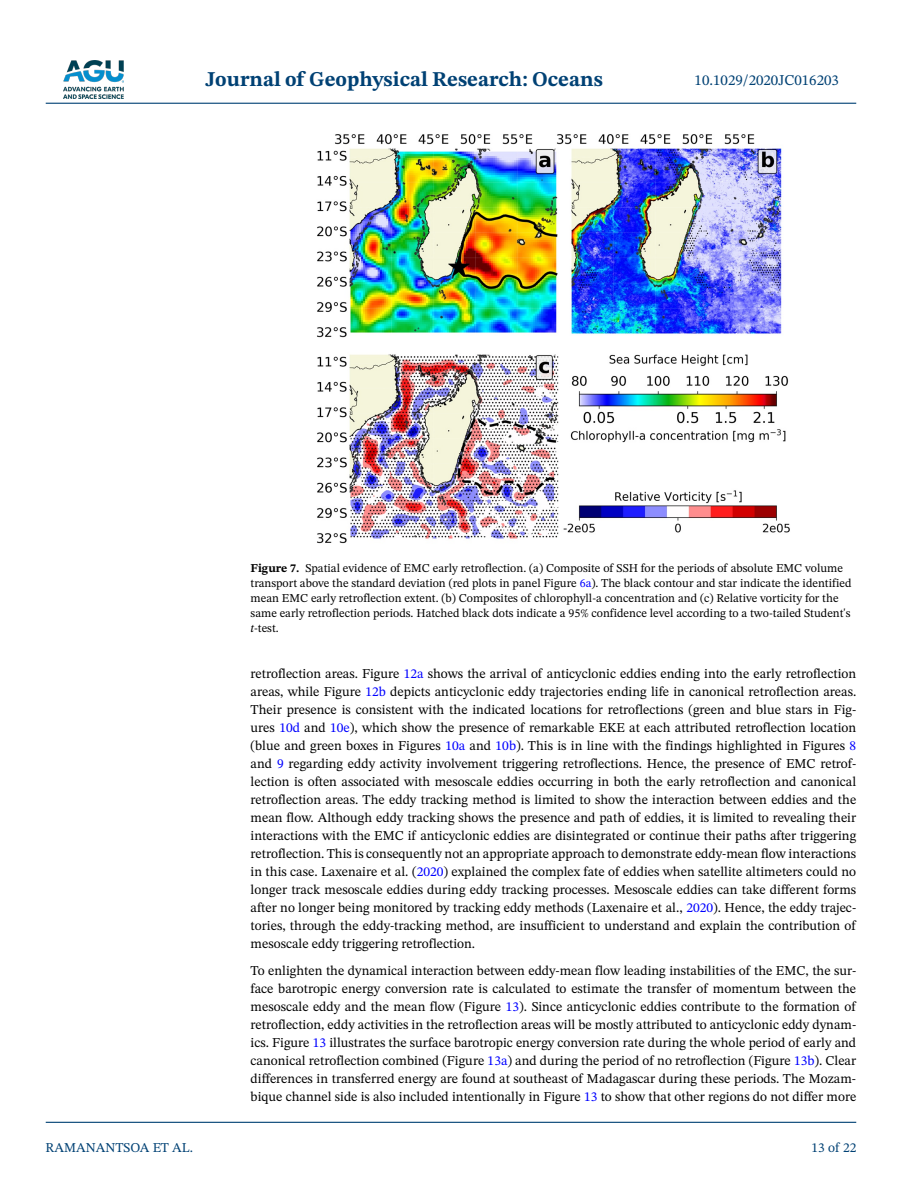
<style>
.page{position:relative;width:902px;height:1183px;background:#fff}
.page>*{position:absolute;margin:0;border:0;box-sizing:border-box;transform-origin:0 0}
.t1{font:700 21px "STIX Two Text";color:#004174}
.t2{font:15px "STIX Two Text";color:#004174}
.t3{font:13.5px/18px "STIX Two Text";color:#000;text-align:justify}
.t4{font:13.5px "STIX Two Text";color:#004174}
.t5{font:12px/15px "STIX Two Text";color:#000}
.s1{font-weight:700}
.s2{color:#00f}
.s3{font-style:italic}
</style>
<div class="page">
<img style="left:63px;top:60px;width:60px;height:39px">
<hr style="left:46px;top:103px;width:810px;height:1px;background:#004174">
<hr style="left:46px;top:1121px;width:810px;height:1px;background:#004174">
<img style="left:317px;top:134px;width:473px;height:409px">
<h1 class="t1" style="left:205px;top:64px;width:399px">Journal of Geophysical Research: Oceans</h1>
<p class="t2" style="left:694px;top:69px;width:146px">10.1029/2020JC016203</p>
<p class="t4" style="left:45px;top:1137px;width:149px">RAMANANTSOA ET AL.</p>
<p class="t5" style="left:250px;top:560px;width:602px"><span class="s1">Figure 7.</span> Spatial evidence of EMC early retroflection. (a) Composite of SSH for the periods of absolute EMC volume transport above the standard deviation (red plots in panel Figure <span class="s2">6a</span>). The black contour and star indicate the identified mean EMC early retroflection extent. (b) Composites of chlorophyll-a concentration and (c) Relative vorticity for the same early retroflection periods. Hatched black dots indicate a 95% confidence level according to a two-tailed Student's <span class="s3">t</span>-test.</p>
<p class="t3" style="left:250px;top:664px;width:607px">retroflection areas. Figure <span class="s2">12a</span> shows the arrival of anticyclonic eddies ending into the early retroflection areas, while Figure <span class="s2">12b</span> depicts anticyclonic eddy trajectories ending life in canonical retroflection areas.<br>Their presence is consistent with the indicated locations for retroflections (green and blue stars in Fig&shy;ures <span class="s2">10d</span> and <span class="s2">10e</span>), which show the presence of remarkable EKE at each attributed retroflection location (blue and green boxes in Figures <span class="s2">10a</span> and <span class="s2">10b</span>). This is in line with the findings highlighted in Figures <span class="s2">8 </span>and <span class="s2">9</span> regarding eddy activity involvement triggering retroflections. Hence, the presence of EMC retrof&shy;lection is often associated with mesoscale eddies occurring in both the early retroflection and canonical retroflection areas. The eddy tracking method is limited to show the interaction between eddies and the mean flow. Although eddy tracking shows the presence and path of eddies, it is limited to revealing their interactions with the EMC if anticyclonic eddies are disintegrated or continue their paths after triggering retroflection. This is consequently not an appropriate approach to demonstrate eddy-mean flow interactions in this case. Laxenaire et al. (<span class="s2">2020</span>) explained the complex fate of eddies when satellite altimeters could no longer track mesoscale eddies during eddy tracking processes. Mesoscale eddies can take different forms after no longer being monitored by tracking eddy methods (Laxenaire et al., <span class="s2">2020</span>). Hence, the eddy trajec&shy;tories, through the eddy-tracking method, are insufficient to understand and explain the contribution of mesoscale eddy triggering retroflection.</p>
<p class="t3" style="left:250px;top:961px;width:607px">To enlighten the dynamical interaction between eddy-mean flow leading instabilities of the EMC, the sur&shy;face barotropic energy conversion rate is calculated to estimate the transfer of momentum between the mesoscale eddy and the mean flow (Figure <span class="s2">13</span>). Since anticyclonic eddies contribute to the formation of retroflection, eddy activities in the retroflection areas will be mostly attributed to anticyclonic eddy dynam&shy;ics. Figure <span class="s2">13</span> illustrates the surface barotropic energy conversion rate during the whole period of early and canonical retroflection combined (Figure <span class="s2">13a</span>) and during the period of no retroflection (Figure <span class="s2">13b</span>). Clear differences in transferred energy are found at southeast of Madagascar during these periods. The Mozam&shy;bique channel side is also included intentionally in Figure <span class="s2">13</span> to show that other regions do not differ more</p>
<p class="t4" style="left:811px;top:1137px;width:46px">13 of 22</p>
</div>
